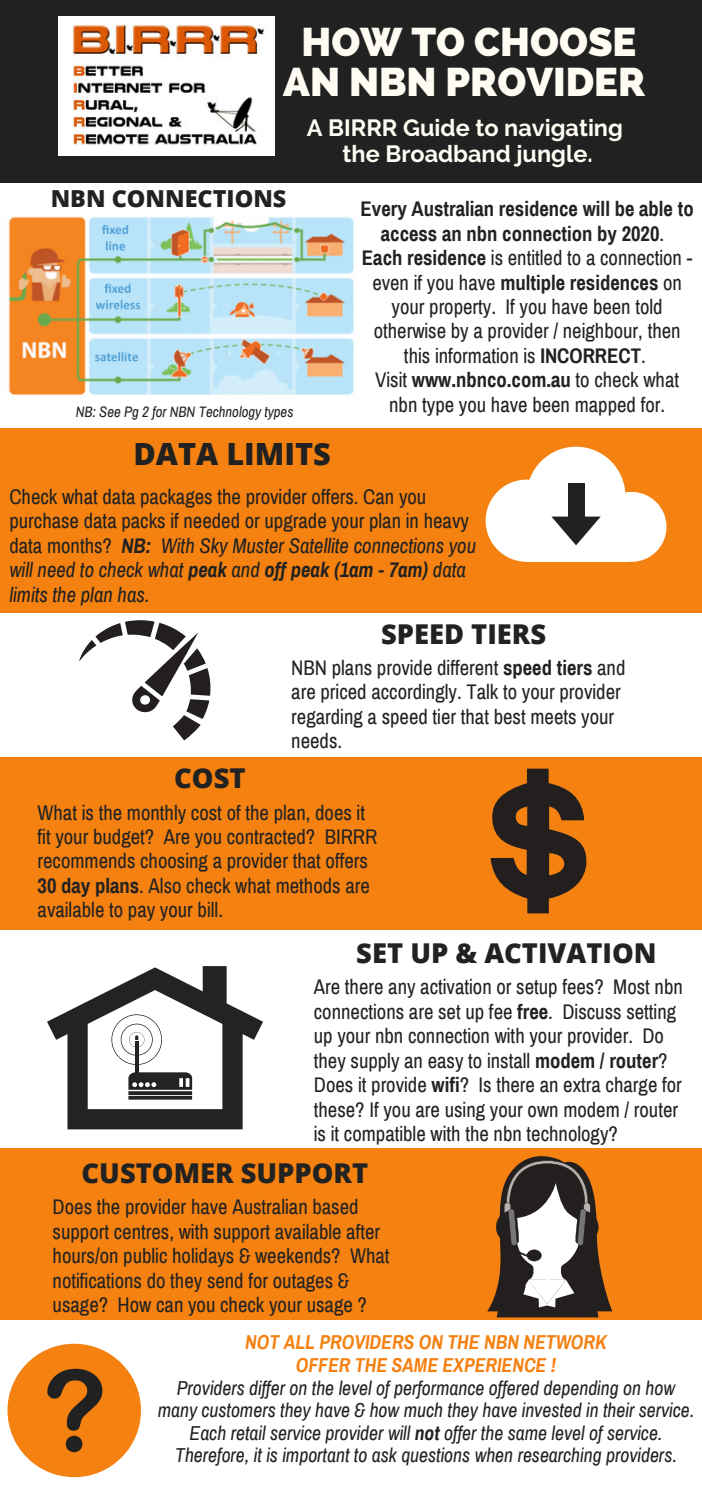
<style>
.page{position:relative;width:702px;height:1489px;background:#fff}
.page>*{position:absolute;margin:0;border:0;box-sizing:border-box;transform-origin:0 0}
.t1{font:800 39.75px/39.5px "Raleway";color:#fffdf3;text-align:center}
.t2{font:800 30.5px "Open Sans";color:#212121}
.t3{font:800 27.25px "Open Sans";color:#222}
.t4{font:700 23.5px/26.2px "Raleway";color:#fffdf3;text-align:center}
.t5{font:800 23.5px "Open Sans";color:#222}
.t6{font:20.75px/24.5px "Archivo Narrow";color:#222}
.t7{font:20.75px/24.5px "Archivo Narrow";color:#212121}
.t8{font:italic 19.75px/22.5px "Archivo Narrow";color:#222;text-align:center}
.t9{font:italic 700 19.75px/22.5px "Archivo Narrow";color:#f48110;text-align:center}
.t10{font:italic 14.75px "Archivo Narrow";color:#222}
.s1{font-weight:700}
.s2{font-weight:700;font-style:italic}
.s3{font-style:italic}
</style>
<div class="page">
<div style="left:0;top:0;width:702px;height:182px;background:#212121"></div>
<div style="left:0;top:428px;width:702px;height:184px;background:#f48110"></div>
<div style="left:0;top:757px;width:702px;height:173px;background:#f48110"></div>
<div style="left:0;top:1148px;width:702px;height:171px;background:#f48110"></div>
<svg style="left:79px;top:620px;width:131px;height:120px"></svg>
<svg style="left:490px;top:768px;width:96px;height:145px"></svg>
<svg style="left:47px;top:966px;width:216px;height:163px"></svg>
<svg style="left:487px;top:1156px;width:125px;height:161px"></svg>
<img style="left:58px;top:17px;width:216px;height:139px">
<svg style="left:485px;top:446px;width:181px;height:116px"></svg>
<div style="left:8px;top:1343px;width:133px;height:133px;background:#f48110;border-radius:50%"></div>
<svg style="left:47px;top:1368px;width:55px;height:83px"></svg>
<img style="left:8px;top:216px;width:346px;height:179px">
<h1 class="t1" style="left:283px;top:22px;width:363px">HOW TO CHOOSE<br>AN NBN PROVIDER</h1>
<p class="t4" style="left:307px;top:114px;width:317px">A BIRRR Guide to navigating the Broadband jungle.</p>
<p class="t5" style="left:51px;top:182px;width:237px">NBN CONNECTIONS</p>
<p class="t10" style="left:76px;top:404px;width:219px">NB: See Pg 2 for NBN Technology types</p>
<h2 class="t2" style="left:133px;top:433px;width:199px">DATA LIMITS</h2>
<p class="t6" style="left:360px;top:197px;width:334px;text-align:center"><span class="s1">Every Australian residence will be able to access an nbn connection by 2020</span>.<br><span class="s1">Each residence</span> is entitled to a connection - even if you have <span class="s1">multiple residences</span> on your property. If you have been told otherwise by a provider / neighbour, then this information is <span class="s1">INCORRECT</span>.<br>Visit <span class="s1">www.nbnco.com.au</span> to check what nbn type you have been mapped for.</p>
<p class="t7" style="left:9px;top:484px;width:468px">Check what data packages the provider offers. Can you purchase data packs if needed or upgrade your plan in heavy data months? <span class="s2">NB:</span> <span class="s3">With Sky Muster Satellite connections you will need to check what</span> <span class="s2">peak</span> <span class="s3">and</span> <span class="s2">off peak (1am - 7am)</span> <span class="s3">data limits the plan has.</span></p>
<h3 class="t3" style="left:381px;top:614px;width:167px">SPEED TIERS</h3>
<h3 class="t3" style="left:174px;top:759px;width:73px">COST</h3>
<p class="t6" style="left:291px;top:655px;width:335px">NBN plans provide different <span class="s1">speed tiers</span> and are priced accordingly. Talk to your provider regarding a speed tier that best meets your needs.</p>
<p class="t6" style="left:38px;top:800px;width:341px">What is the monthly cost of the plan, does it fit your budget? Are you contracted? BIRRR recommends choosing a provider that offers <span class="s1">30 day plans</span>. Also check what methods are available to pay your bill.</p>
<h3 class="t3" style="left:356px;top:933px;width:302px">SET UP &amp; ACTIVATION</h3>
<p class="t6" style="left:314px;top:975px;width:370px">Are there any activation or setup fees? Most nbn connections are set up fee <span class="s1">free</span>. Discuss setting up your nbn connection with your provider. Do they supply an easy to install <span class="s1">modem / router</span>?<br>Does it provide <span class="s1">wifi</span>? Is there an extra charge for these? If you are using your own modem / router is it compatible with the nbn technology?</p>
<h3 class="t3" style="left:82px;top:1153px;width:288px">CUSTOMER SUPPORT</h3>
<p class="t6" style="left:53px;top:1194px;width:338px">Does the provider have Australian based support centres, with support available after hours/on public holidays &amp; weekends? What notifications do they send for outages &amp; usage? How can you check your usage ?</p>
<p class="t9" style="left:245px;top:1331px;width:363px">NOT ALL PROVIDERS ON THE NBN NETWORK<br>OFFER THE SAME EXPERIENCE !</p>
<p class="t8" style="left:158px;top:1376px;width:538px">Providers differ on the level of performance offered depending on how many customers they have &amp; how much they have invested in their service.<br>Each retail service provider will <span class="s1">not</span> offer the same level of service.<br>Therefore, it is important to ask questions when researching providers.</p>
</div>
